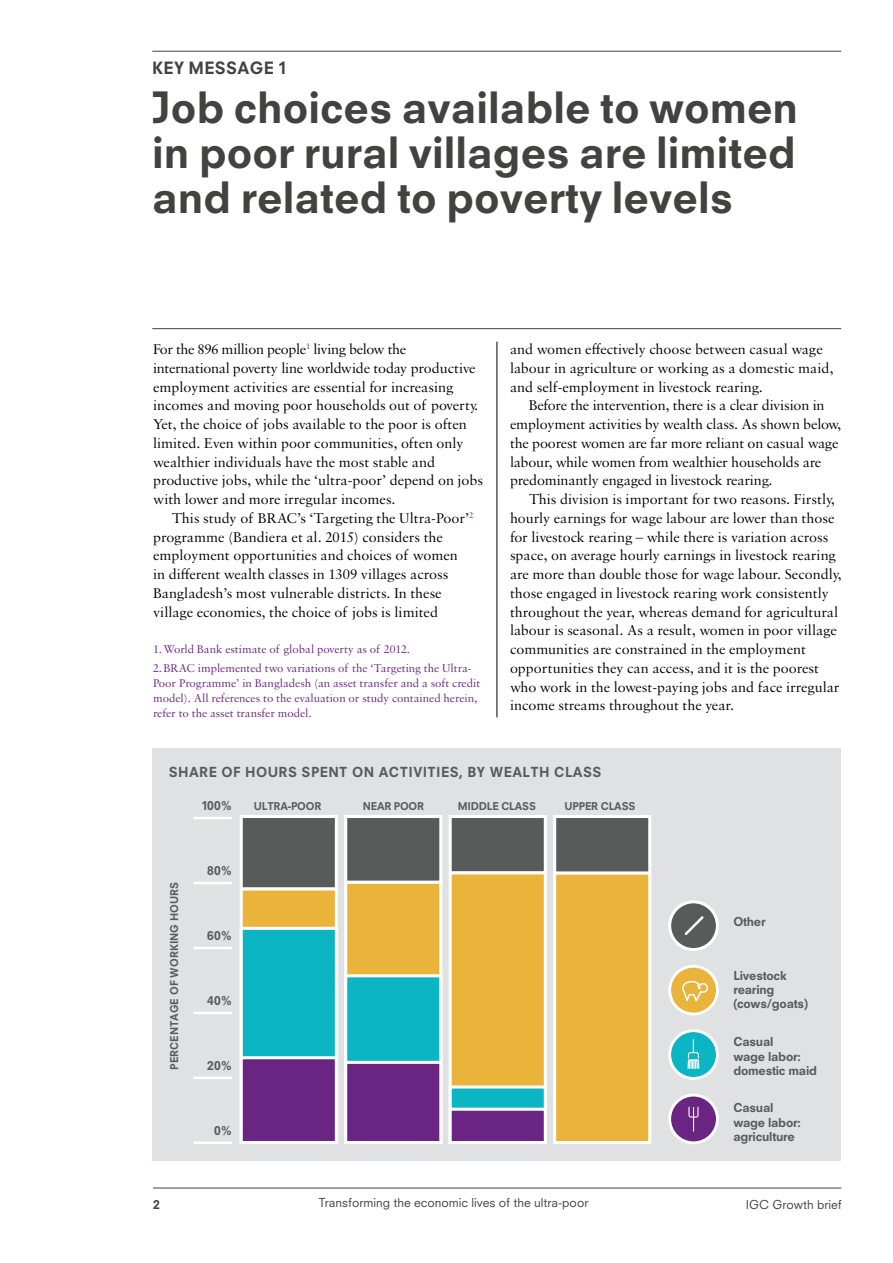
<style>
.page{position:relative;width:893px;height:1263px;background:#fff}
.page>*{position:absolute;margin:0;border:0;box-sizing:border-box;transform-origin:0 0}
.t1{font:800 42px/45px "Neuzeit SLT Std";color:#424241;text-align:justify}
.t2{font:800 16.5px "Neuzeit SLT Std";letter-spacing:.02em;color:#424241}
.t3{font:15px/18.8px "Sabon MT Std";color:#000}
.t4{font:800 13.5px "Neuzeit SLT Std";letter-spacing:.03em;color:#595b5b}
.t5{font:12px/15px "Sabon MT Std";color:#6a2481}
.t6{font:800 12px/14.4px "Neuzeit SLT Std";letter-spacing:-.02em;color:#595b5b}
.t7{font:12px "Neuzeit SLT Std";color:#424241}
.t8{font:800 12px "Neuzeit SLT Std";color:#424241}
.t9{font:800 10.5px "Neuzeit SLT Std";letter-spacing:-.02em;color:#595b5b}
.t10{font:800 10.5px "Neuzeit SLT Std";color:#595b5b}
</style>
<div class="page">
<hr style="left:152px;top:51px;width:689px;height:1px;background:#424241">
<hr style="left:153px;top:1188px;width:688px;height:1px;background:#424241">
<hr style="left:497px;top:342px;width:1px;height:375px;background:#000">
<hr style="left:152px;top:328px;width:689px;height:1px;background:#424241">
<div style="left:152px;top:748px;width:689px;height:412px;background:#e0e1e3"></div>
<div style="left:555px;top:873px;width:95px;height:269px;background:#eab339"></div>
<div style="left:553px;top:871px;width:98px;height:273px;border:3px solid #fff"></div>
<div style="left:555px;top:816px;width:95px;height:57px;background:#595b5b"></div>
<div style="left:553px;top:815px;width:98px;height:59px;border:3px solid #fff"></div>
<div style="left:450px;top:816px;width:95px;height:57px;background:#595b5b"></div>
<div style="left:449px;top:815px;width:98px;height:59px;border:3px solid #fff"></div>
<div style="left:346px;top:816px;width:95px;height:66px;background:#595b5b"></div>
<div style="left:344px;top:815px;width:98px;height:69px;border:3px solid #fff"></div>
<div style="left:241px;top:816px;width:95px;height:73px;background:#595b5b"></div>
<div style="left:240px;top:815px;width:98px;height:75px;border:3px solid #fff"></div>
<div style="left:450px;top:873px;width:95px;height:269px;background:#eab339"></div>
<div style="left:449px;top:871px;width:98px;height:273px;border:3px solid #fff"></div>
<div style="left:450px;top:1087px;width:95px;height:55px;background:#0bb5c3"></div>
<div style="left:449px;top:1085px;width:98px;height:59px;border:3px solid #fff"></div>
<div style="left:450px;top:1109px;width:95px;height:33px;background:#6a2481"></div>
<div style="left:449px;top:1108px;width:98px;height:36px;border:3px solid #fff"></div>
<div style="left:346px;top:882px;width:95px;height:260px;background:#eab339"></div>
<div style="left:344px;top:881px;width:98px;height:263px;border:3px solid #fff"></div>
<div style="left:346px;top:976px;width:95px;height:166px;background:#0bb5c3"></div>
<div style="left:344px;top:974px;width:98px;height:170px;border:3px solid #fff"></div>
<div style="left:346px;top:1062px;width:95px;height:80px;background:#6a2481"></div>
<div style="left:344px;top:1061px;width:98px;height:83px;border:3px solid #fff"></div>
<div style="left:241px;top:889px;width:95px;height:253px;background:#eab339"></div>
<div style="left:240px;top:887px;width:98px;height:257px;border:3px solid #fff"></div>
<div style="left:241px;top:928px;width:95px;height:214px;background:#0bb5c3"></div>
<div style="left:240px;top:927px;width:98px;height:217px;border:3px solid #fff"></div>
<div style="left:241px;top:1058px;width:95px;height:84px;background:#6a2481"></div>
<div style="left:240px;top:1056px;width:98px;height:88px;border:3px solid #fff"></div>
<hr style="left:193px;top:1141px;width:39px;height:3px;background:#fff">
<hr style="left:193px;top:882px;width:39px;height:2px;background:#fff">
<hr style="left:193px;top:947px;width:39px;height:2px;background:#fff">
<hr style="left:193px;top:1012px;width:39px;height:2px;background:#fff">
<hr style="left:193px;top:1076px;width:39px;height:3px;background:#fff">
<hr style="left:193px;top:817px;width:39px;height:2px;background:#fff">
<div style="left:670px;top:966px;width:47px;height:48px;background:#eab339;border-radius:50%"></div>
<div style="left:668px;top:965px;width:51px;height:50px;border:3px solid #fff;border-radius:50%"></div>
<div style="left:670px;top:1031px;width:47px;height:47px;background:#0bb5c3;border-radius:50%"></div>
<div style="left:668px;top:1029px;width:51px;height:51px;border:3px solid #fff;border-radius:50%"></div>
<div style="left:670px;top:1095px;width:47px;height:48px;background:#6a2481;border-radius:50%"></div>
<div style="left:668px;top:1094px;width:51px;height:50px;border:3px solid #fff;border-radius:50%"></div>
<svg style="left:682px;top:980px;width:26px;height:22px"></svg>
<svg style="left:688px;top:1107px;width:10px;height:25px"></svg>
<svg style="left:687px;top:1029px;width:13px;height:40px"></svg>
<div style="left:670px;top:902px;width:47px;height:47px;background:#595b5b;border-radius:50%"></div>
<div style="left:668px;top:900px;width:51px;height:51px;border:3px solid #fff;border-radius:50%"></div>
<svg style="left:684px;top:916px;width:20px;height:19px"></svg>
<p class="t2" style="left:152px;top:58px;width:137px">KEY MESSAGE 1</p>
<h1 class="t1" style="left:152px;top:85px;width:647px">Job choices available to women in poor rural villages are limited and related to poverty levels</h1>
<p class="t3" style="left:153px;top:339px;width:332px">For the 896 million people<sup>1</sup> living below the international poverty line worldwide today productive employment activities are essential for increasing incomes and moving poor households out of poverty.<br>Yet, the choice of jobs available to the poor is often limited. Even within poor communities, often only wealthier individuals have the most stable and productive jobs, while the ‘ultra-poor’ depend on jobs with lower and more irregular incomes.</p>
<p class="t3" style="left:153px;top:508px;width:322px;text-indent:19px">This study of BRAC’s ‘Targeting the Ultra-Poor’<sup>2 </sup>programme (Bandiera et al. 2015) considers the employment opportunities and choices of women in different wealth classes in 1309 villages across Bangladesh’s most vulnerable districts. In these village economies, the choice of jobs is limited</p>
<p class="t5" style="left:153px;top:639px;width:320px;line-height:19.2px">1.World Bank estimate of global poverty as of 2012.<br>2.BRAC implemented two variations of the ‘Targeting the Ultra-</p>
<p class="t5" style="left:153px;top:676px;width:329px">Poor Programme’ in Bangladesh (an asset transfer and a soft credit model). All references to the evaluation or study contained herein, refer to the asset transfer model.</p>
<p class="t3" style="left:510px;top:339px;width:325px">and women effectively choose between casual wage labour in agriculture or working as a domestic maid, and self-employment in livestock rearing.</p>
<p class="t3" style="left:510px;top:396px;width:333px;text-indent:19px">Before the intervention, there is a clear division in employment activities by wealth class. As shown below, the poorest women are far more reliant on casual wage labour, while women from wealthier households are predominantly engaged in livestock rearing.</p>
<p class="t3" style="left:510px;top:489px;width:333px;text-indent:19px">This division is important for two reasons. Firstly, hourly earnings for wage labour are lower than those for livestock rearing – while there is variation across space, on average hourly earnings in livestock rearing are more than double those for wage labour. Secondly, those engaged in livestock rearing work consistently throughout the year, whereas demand for agricultural labour is seasonal. As a result, women in poor village communities are constrained in the employment opportunities they can access, and it is the poorest who work in the lowest-paying jobs and face irregular income streams throughout the year.</p>
<p class="t4" style="left:169px;top:764px;width:434px">SHARE OF HOURS SPENT ON ACTIVITIES, BY WEALTH CLASS</p>
<p class="t9" style="left:254px;top:800px;width:69px">ULTRA-POOR</p>
<p class="t9" style="left:363px;top:800px;width:63px">NEAR POOR</p>
<p class="t9" style="left:458px;top:800px;width:80px">MIDDLE CLASS</p>
<p class="t9" style="left:565px;top:800px;width:72px">UPPER CLASS</p>
<p class="t6" style="left:201px;top:798px;width:33px">100%</p>
<p class="t10" style="left:168px;top:1070px;width:189px;rotate:-90deg">PERCENTAGE OF WORKING HOURS</p>
<p class="t6" style="left:207px;top:863px;width:27px">80%</p>
<p class="t6" style="left:207px;top:928px;width:27px">60%</p>
<p class="t6" style="left:207px;top:993px;width:27px">40%</p>
<p class="t6" style="left:207px;top:1058px;width:27px">20%</p>
<p class="t6" style="left:214px;top:1123px;width:20px">0%</p>
<p class="t6" style="left:733px;top:914px;width:34px">Other</p>
<p class="t6" style="left:733px;top:968px;width:76px">Livestock rearing (cows/goats)</p>
<p class="t6" style="left:733px;top:1034px;width:85px">Casual<br>wage labor: domestic maid</p>
<p class="t6" style="left:733px;top:1101px;width:69px">Casual wage labor: agriculture</p>
<p class="t8" style="left:153px;top:1197px;width:8px">2</p>
<p class="t7" style="left:319px;top:1195px;width:271px">Transforming the economic lives of the ultra-poor</p>
<p class="t7" style="left:746px;top:1197px;width:98px">IGC Growth brief</p>
</div>
